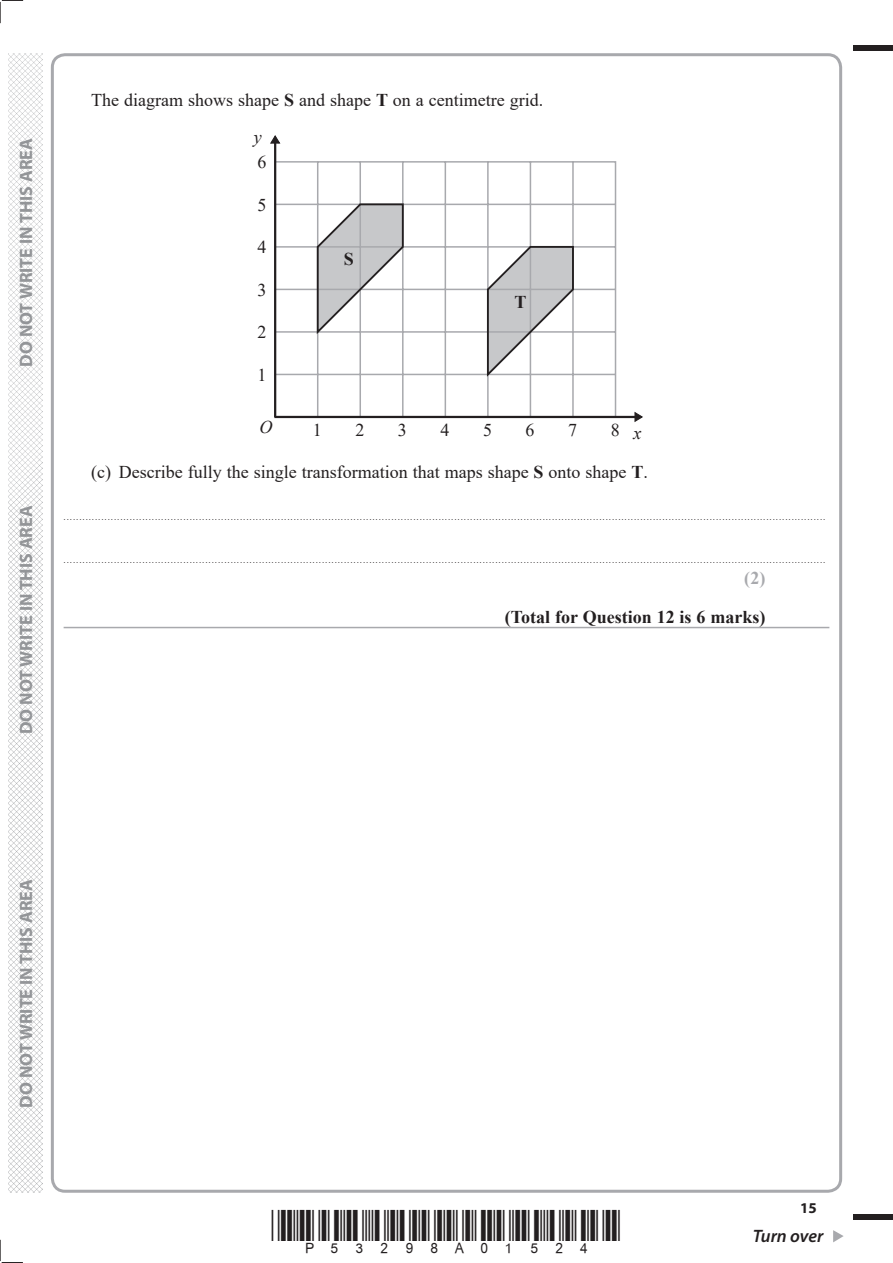
<style>
.page{position:relative;width:893px;height:1263px;background:#fff}
.page>*{position:absolute;margin:0;border:0;box-sizing:border-box;transform-origin:0 0}
.t1{font:18px "Times New Roman";color:#231f20}
.t2{font:700 18px "Myriad Pro";color:#939598}
.t3{font:700 18px "Times New Roman";color:#231f20}
.t4{font:italic 600 18px "Myriad Pro";letter-spacing:-.005em;color:#231f20}
.t5{font:italic 18px "Times New Roman";color:#231f20}
.t6{font:700 18px "Times New Roman";color:#a8a9ad}
.t7{font:700 15px "Myriad Pro";color:#231f20}
.t8{font:9px "Times New Roman";color:#231f20}
.s1{font-weight:700}
</style>
<div class="page">
<div style="left:853px;top:45px;width:39px;height:5px;background:#231f20"></div>
<div style="left:853px;top:1214px;width:39px;height:6px;background:#231f20"></div>
<svg style="left:833px;top:1230px;width:10px;height:12px"></svg>
<svg style="left:0;top:0;width:23px;height:23px"></svg>
<svg style="left:0;top:1240px;width:23px;height:23px"></svg>
<img style="left:8px;top:53px;width:34px;height:1140px">
<hr style="left:64px;top:627px;width:765px;height:1px;background:#a8a9ad">
<svg style="left:276px;top:160px;width:341px;height:256px"></svg>
<svg style="left:270px;top:135px;width:11px;height:10px"></svg>
<hr style="left:274px;top:138px;width:2px;height:279px;background:#231f20">
<svg style="left:633px;top:411px;width:10px;height:11px"></svg>
<hr style="left:274px;top:416px;width:366px;height:2px;background:#231f20">
<svg style="left:316px;top:202px;width:88px;height:134px"></svg>
<svg style="left:486px;top:244px;width:89px;height:135px"></svg>
<h1 class="t2" style="left:15px;top:367px;width:230px;rotate:-90deg">DO NOT WRITE IN THIS AREA</h1>
<h1 class="t2" style="left:15px;top:734px;width:230px;rotate:-90deg">DO NOT WRITE IN THIS AREA</h1>
<h1 class="t1" style="left:91px;top:90px;width:453px">The diagram shows shape <span class="s1">S</span> and shape <span class="s1">T</span> on a centimetre grid.</h1>
<h1 class="t5" style="left:254px;top:127px;width:9px">y</h1>
<h1 class="t1" style="left:257px;top:152px;width:10px">6</h1>
<h1 class="t1" style="left:257px;top:195px;width:10px">5</h1>
<h1 class="t1" style="left:257px;top:237px;width:10px">4</h1>
<h1 class="t1" style="left:257px;top:280px;width:10px">3</h1>
<h1 class="t1" style="left:257px;top:322px;width:10px">2</h1>
<h1 class="t1" style="left:257px;top:365px;width:10px">1</h1>
<h1 class="t3" style="left:343px;top:249px;width:12px">S</h1>
<h1 class="t3" style="left:514px;top:292px;width:14px">T</h1>
<h1 class="t5" style="left:259px;top:417px;width:14px">O</h1>
<h1 class="t1" style="left:313px;top:420px;width:10px">1</h1>
<h1 class="t1" style="left:355px;top:420px;width:10px">2</h1>
<h1 class="t1" style="left:398px;top:420px;width:10px">3</h1>
<h1 class="t1" style="left:440px;top:420px;width:10px">4</h1>
<h1 class="t1" style="left:483px;top:420px;width:10px">5</h1>
<h1 class="t1" style="left:525px;top:420px;width:10px">6</h1>
<h1 class="t1" style="left:568px;top:420px;width:10px">7</h1>
<h1 class="t1" style="left:610px;top:420px;width:10px">8</h1>
<h1 class="t5" style="left:633px;top:423px;width:9px">x</h1>
<h1 class="t1" style="left:91px;top:462px;width:558px">(c) Describe fully the single transformation that maps shape <span class="s1">S</span> onto shape <span class="s1">T</span>.</h1>
<p class="t8" style="left:64px;top:512px;width:763px">..................................................................................................................................................................................................................................................</p>
<p class="t8" style="left:64px;top:555px;width:763px">..................................................................................................................................................................................................................................................</p>
<h1 class="t6" style="left:744px;top:568px;width:23px">(2)</h1>
<h1 class="t3" style="left:504px;top:607px;width:262px">(Total for Question 12 is 6 marks)</h1>
<h1 class="t2" style="left:15px;top:1108px;width:230px;rotate:-90deg">DO NOT WRITE IN THIS AREA</h1>
<h2 class="t7" style="left:800px;top:1199px;width:18px">15</h2>
<h1 class="t4" style="left:752px;top:1226px;width:72px">Turn over</h1>
</div>
